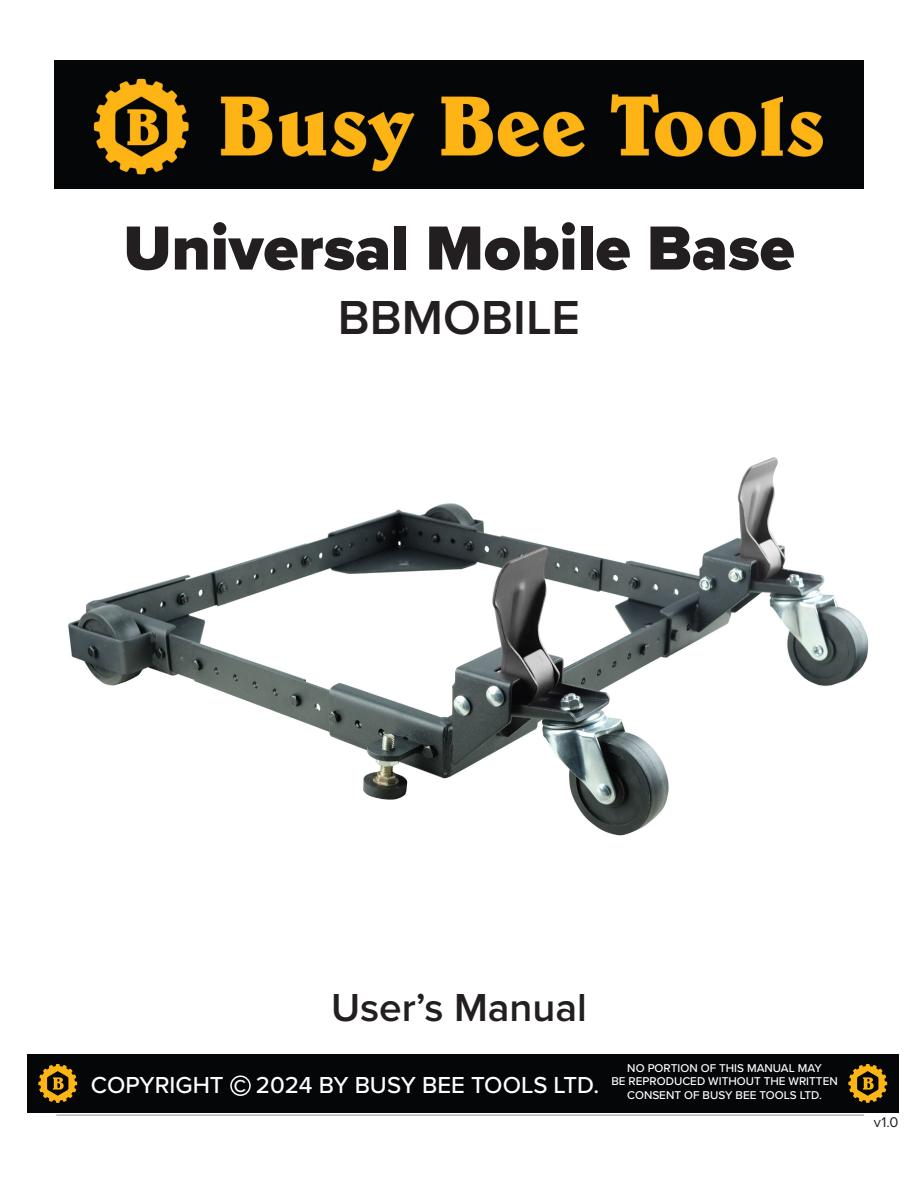
<style>
.page{position:relative;width:918px;height:1188px;background:#fff}
.page>*{position:absolute;margin:0;border:0;box-sizing:border-box;transform-origin:0 0}
.t1{font:900 64.5px "Proxima Nova";color:#231f20}
.t2{font:600 49.5px "Proxima Nova";color:#231f20}
.t3{font:600 40.5px "Proxima Nova";color:#231f20}
.t4{font:500 24px "Proxima Nova";color:#fff}
.t5{font:14.7px "Proxima Nova";color:#231f20}
.t6{font:500 11.7px/13.2px "Proxima Nova";color:#fff;text-align:center}
.s1{font-size:18px}
</style>
<div class="page">
<hr style="left:56px;top:1115px;width:808px;height:1px;background:#231f20">
<img style="left:54px;top:61px;width:810px;height:128px">
<div style="left:27px;top:1054px;width:872px;height:59px;background:#050608"></div>
<svg style="left:38px;top:1064px;width:39px;height:39px"></svg>
<svg style="left:848px;top:1064px;width:39px;height:39px"></svg>
<div style="left:230px;top:1075px;width:21px;height:21px;border:2px solid #fff;border-radius:50%"></div>
<img style="left:68px;top:457px;width:801px;height:379px">
<p class="t1" style="left:123px;top:200px;width:673px">Universal Mobile Base</p>
<p class="t2" style="left:338px;top:280px;width:244px">BBMOBILE</p>
<p class="t3" style="left:331px;top:978px;width:257px">User’s Manual</p>
<p class="t4" style="left:91px;top:1068px;width:510px">COPYRIGHT <span class="s1">C</span> 2024 BY BUSY BEE TOOLS LTD.</p>
<p class="t6" style="left:611px;top:1061px;width:228px">NO PORTION OF THIS MANUAL MAY<br>BE REPRODUCED WITHOUT THE WRITTEN<br>CONSENT OF BUSY BEE TOOLS LTD.</p>
<p class="t5" style="left:874px;top:1111px;width:26px">v1.0</p>
</div>
